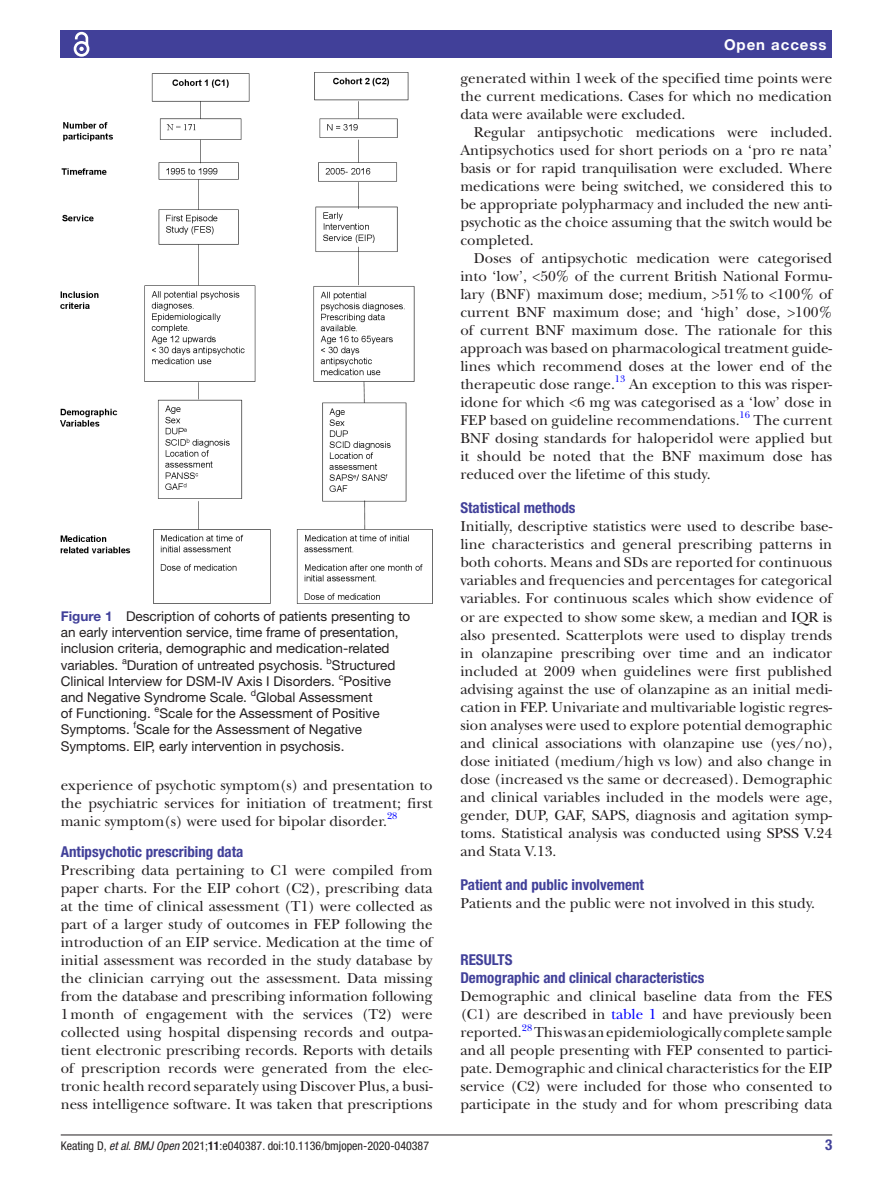
<style>
.page{position:relative;width:893px;height:1191px;background:#fff}
.page>*{position:absolute;margin:0;border:0;box-sizing:border-box;transform-origin:0 0}
.t1{font:15px/18px "New Baskerville";color:#231f20;text-align:justify}
.t2{font:700 condensed 15px/18px "Helvetica Neue LT Std";color:#414099}
.t3{font:700 15px "Helvetica Neue LT Std";letter-spacing:.065em;color:#fff}
.t4{font:13.5px/16.2px "Helvetica Neue LT Std";color:#231f20}
.t5{font:condensed 12px "Helvetica Neue LT Std";color:#231f20}
.t6{font:9.9px "New Baskerville";color:#00f}
.s1{font-weight:700;color:#414099}
.s2{color:#00f}
.s3{font-style:italic}
.s4{font-weight:700}
</style>
<div class="page">
<hr style="left:61px;top:1134px;width:771px;height:1px;background:#231f20">
<div style="left:61px;top:31px;width:771px;height:27px;background:#414099"></div>
<svg style="left:73px;top:31px;width:17px;height:26px"></svg>
<img style="left:61px;top:73px;width:372px;height:530px">
<p class="t4" style="left:61px;top:608px;width:351px"><span class="s1">Figure 1</span> Description of cohorts of patients presenting to an early intervention service, time frame of presentation, inclusion criteria, demographic and medication-related variables. <sup>a</sup>Duration of untreated psychosis. <sup>b</sup>Structured Clinical Interview for DSM-IV Axis I Disorders. <sup>c</sup>Positive and Negative Syndrome Scale. <sup>d</sup>Global Assessment<br>of Functioning. <sup>e</sup>Scale for the Assessment of Positive Symptoms. <sup>f</sup>Scale for the Assessment of Negative Symptoms. EIP, early intervention in psychosis.</p>
<p class="t1" style="left:61px;top:776px;width:373px">experience of psychotic symptom(s) and presentation to the psychiatric services for initiation of treatment; first manic symptom(s) were used for bipolar disorder.</p>
<p class="t6" style="left:387px;top:810px;width:12px">28</p>
<p class="t2" style="left:61px;top:842px;width:184px">Antipsychotic prescribing data</p>
<p class="t1" style="left:61px;top:861px;width:373px">Prescribing data pertaining to C1 were compiled from paper charts. For the EIP cohort (C2), prescribing data at the time of clinical assessment (T1) were collected as part of a larger study of outcomes in FEP following the introduction of an EIP service. Medication at the time of initial assessment was recorded in the study database by the clinician carrying out the assessment. Data missing from the database and prescribing information following 1month of engagement with the services (T2) were collected using hospital dispensing records and outpa&shy;tient electronic prescribing records. Reports with details of prescription records were generated from the elec&shy;tronic health record separately using Discover Plus, a busi&shy;ness intelligence software. It was taken that prescriptions</p>
<p class="t3" style="left:724px;top:35px;width:104px">Open access</p>
<p class="t1" style="left:460px;top:69px;width:373px">generated within 1week of the specified time points were the current medications. Cases for which no medication data were available were excluded.</p>
<p class="t1" style="left:460px;top:123px;width:373px;text-indent:13px">Regular antipsychotic medications were included.<br>Antipsychotics used for short periods on a ‘pro re nata’ basis or for rapid tranquilisation were excluded. Where medications were being switched, we considered this to be appropriate polypharmacy and included the new anti&shy;psychotic as the choice assuming that the switch would be completed.</p>
<p class="t1" style="left:460px;top:249px;width:373px;text-indent:13px">Doses of antipsychotic medication were categorised into ‘low’, &lt;50% of the current British National Formu&shy;lary (BNF) maximum dose; medium, &gt;51%to &lt;100% of current BNF maximum dose; and ‘high’ dose, &gt;100% of current BNF maximum dose. The rationale for this approach was based on pharmacological treatment guide&shy;lines which recommend doses at the lower end of the therapeutic dose range.</p>
<p class="t6" style="left:615px;top:373px;width:12px">13</p>
<p class="t1" style="left:460px;top:375px;width:373px;text-indent:169px">An exception to this was risper&shy;idone for which &lt;6 mg was categorised as a ‘low’ dose in FEP based on guideline recommendations.</p>
<p class="t6" style="left:740px;top:409px;width:12px">16</p>
<p class="t1" style="left:460px;top:411px;width:373px;text-indent:293px">The current BNF dosing standards for haloperidol were applied but it should be noted that the BNF maximum dose has reduced over the lifetime of this study.</p>
<p class="t2" style="left:460px;top:499px;width:117px">Statistical methods</p>
<p class="t1" style="left:460px;top:518px;width:373px">Initially, descriptive statistics were used to describe base&shy;line characteristics and general prescribing patterns in both cohorts. Means and SDs are reported for continuous variables and frequencies and percentages for categorical variables. For continuous scales which show evidence of or are expected to show some skew, a median and IQR is also presented. Scatterplots were used to display trends in olanzapine prescribing over time and an indicator included at 2009 when guidelines were first published advising against the use of olanzapine as an initial medi&shy;cation in FEP. Univariate and multivariable logistic regres&shy;sion analyses were used to explore potential demographic and clinical associations with olanzapine use (yes/no), dose initiated (medium/high vs low) and also change in dose (increased vs the same or decreased). Demographic and clinical variables included in the models were age, gender, DUP, GAF, SAPS, diagnosis and agitation symp&shy;toms. Statistical analysis was conducted using SPSS V.24 and Stata V.13.</p>
<p class="t2" style="left:460px;top:875px;width:185px">Patient and public involvement</p>
<p class="t1" style="left:460px;top:894px;width:356px">Patients and the public were not involved in this study.</p>
<p class="t2" style="left:460px;top:950px;width:246px">RESULTS<br>Demographic and clinical characteristics</p>
<p class="t1" style="left:460px;top:987px;width:373px">Demographic and clinical baseline data from the FES (C1) are described in <span class="s2">table 1</span> and have previously been reported.</p>
<p class="t6" style="left:522px;top:1021px;width:12px">28</p>
<p class="t1" style="left:460px;top:1023px;width:373px;text-indent:74px">This was an epidemiologically complete sample and all people presenting with FEP consented to partici&shy;pate. Demographic and clinical characteristics for the EIP service (C2) were included for those who consented to participate in the study and for whom prescribing data</p>
<p class="t5" style="left:61px;top:1138px;width:370px">Keating D, <span class="s3">et al</span>. <span class="s3">BMJ Open</span> 2021;<span class="s4">11</span>:e040387. doi:10.1136/bmjopen-2020-040387</p>
<p class="t2" style="left:825px;top:1135px;width:9px">3</p>
</div>
